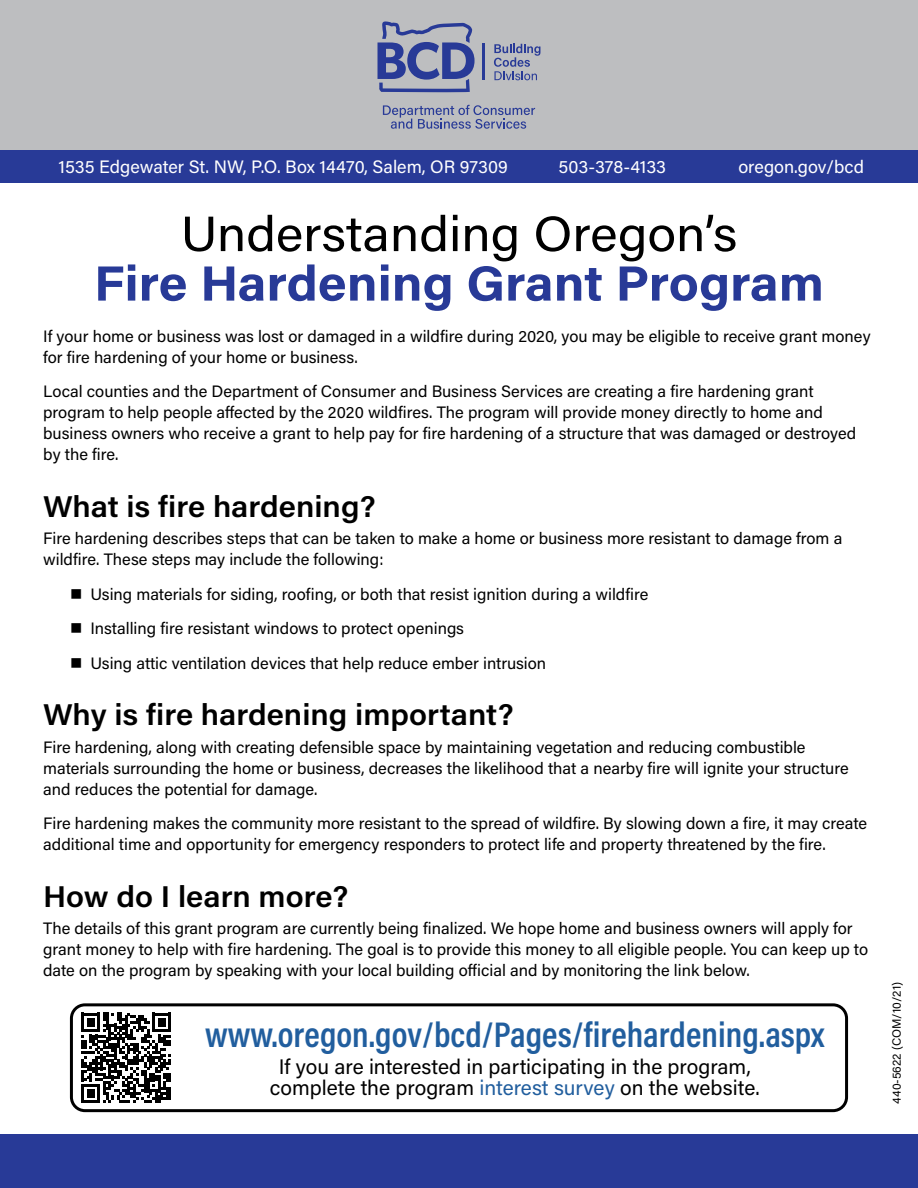
<style>
.page{position:relative;width:918px;height:1188px;background:#fff}
.page>*{position:absolute;margin:0;border:0;box-sizing:border-box;transform-origin:0 0}
.H1{font:700 49.5px/49.5px "Acumin Pro";color:#283a97;text-align:center;scale:1.05 1}
.hyperlink{font:600 36px "Acumin Pro Cond";color:#215e9e}
.t1{font:600 30px "Acumin Pro";color:#000;scale:1.05 1}
.hyperlink_p{font:21px/21px "Acumin Pro";color:#000;text-align:center}
.t2{font:18px "Acumin Pro";color:#fff}
.t3{font:16.5px/21px "Acumin Pro";color:#000}
.t4{font:12px "Acumin Pro";letter-spacing:.005em;color:#000}
.s1{font-weight:400;color:#000}
.s2{color:#215e9e}
</style>
<div class="page">
<svg style="left:81px;top:1013px;width:90px;height:90px"></svg>
<div style="left:70px;top:1003px;width:778px;height:109px;border:3px solid #000;border-radius:14px"></div>
<div style="left:0;top:0;width:918px;height:150px;background:#bdbec0"></div>
<div style="left:0;top:150px;width:918px;height:33px;background:#283a97"></div>
<div style="left:0;top:1134px;width:918px;height:54px;background:#283a97"></div>
<hr style="left:483px;top:44px;width:2px;height:36px;background:#283a97">
<svg style="left:378px;top:21px;width:97px;height:71px"></svg>
<svg style="left:494px;top:44px;width:46px;height:36px"></svg>
<svg style="left:383px;top:105px;width:152px;height:24px"></svg>
<h1 class="t2" style="left:58px;top:154px;width:451px">1535 Edgewater St. NW, P.O. Box 14470, Salem, OR 97309</h1>
<h1 class="t2" style="left:559px;top:154px;width:109px">503-378-4133</h1>
<h1 class="t2" style="left:738px;top:154px;width:127px">oregon.gov/bcd</h1>
<p class="H1" style="left:94px;top:207px;width:697px"><span class="s1">Understanding Oregon’s<br></span>Fire Hardening Grant Program</p>
<h2 class="t3" style="left:43px;top:325px;width:829px">If your home or business was lost or damaged in a wildfire during 2020, you may be eligible to receive grant money for fire hardening of your home or business.</h2>
<h2 class="t3" style="left:43px;top:380px;width:815px">Local counties and the Department of Consumer and Business Services are creating a fire hardening grant program to help people affected by the 2020 wildfires. The program will provide money directly to home and business owners who receive a grant to help pay for fire hardening of a structure that was damaged or destroyed by the fire.</h2>
<h2 class="t1" style="left:43px;top:485px;width:318px">What is fire hardening?</h2>
<h2 class="t3" style="left:43px;top:527px;width:801px">Fire hardening describes steps that can be taken to make a home or business more resistant to damage from a wildfire. These steps may include the following:</h2>
<p class="t3" style="left:90px;top:583px;width:560px">Using materials for siding, roofing, or both that resist ignition during a wildfire</p>
<p class="t3" style="left:90px;top:617px;width:375px">Installing fire resistant windows to protect openings</p>
<p class="t3" style="left:90px;top:652px;width:457px">Using attic ventilation devices that help reduce ember intrusion</p>
<h2 class="t1" style="left:43px;top:694px;width:450px">Why is fire hardening important?</h2>
<h2 class="t3" style="left:43px;top:736px;width:807px">Fire hardening, along with creating defensible space by maintaining vegetation and reducing combustible materials surrounding the home or business, decreases the likelihood that a nearby fire will ignite your structure and reduces the potential for damage.</h2>
<h2 class="t3" style="left:43px;top:812px;width:825px">Fire hardening makes the community more resistant to the spread of wildfire. By slowing down a fire, it may create additional time and opportunity for emergency responders to protect life and property threatened by the fire.</h2>
<h2 class="t1" style="left:43px;top:875px;width:292px">How do I learn more?</h2>
<h2 class="t3" style="left:43px;top:917px;width:827px">The details of this grant program are currently being finalized. We hope home and business owners will apply for grant money to help with fire hardening. The goal is to provide this money to all eligible people. You can keep up to date on the program by speaking with your local building official and by monitoring the link below.</h2>
<p class="hyperlink" style="left:205px;top:1011px;width:621px">www.oregon.gov/bcd/Pages/firehardening.aspx</p>
<p class="hyperlink_p" style="left:270px;top:1056px;width:491px">If you are interested in participating in the program, complete the program <span class="s2">interest survey</span> on the website.</p>
<h1 class="t4" style="left:888px;top:1104px;width:123px;rotate:-90deg">440-5622 (COM/10/21)</h1>
</div>
